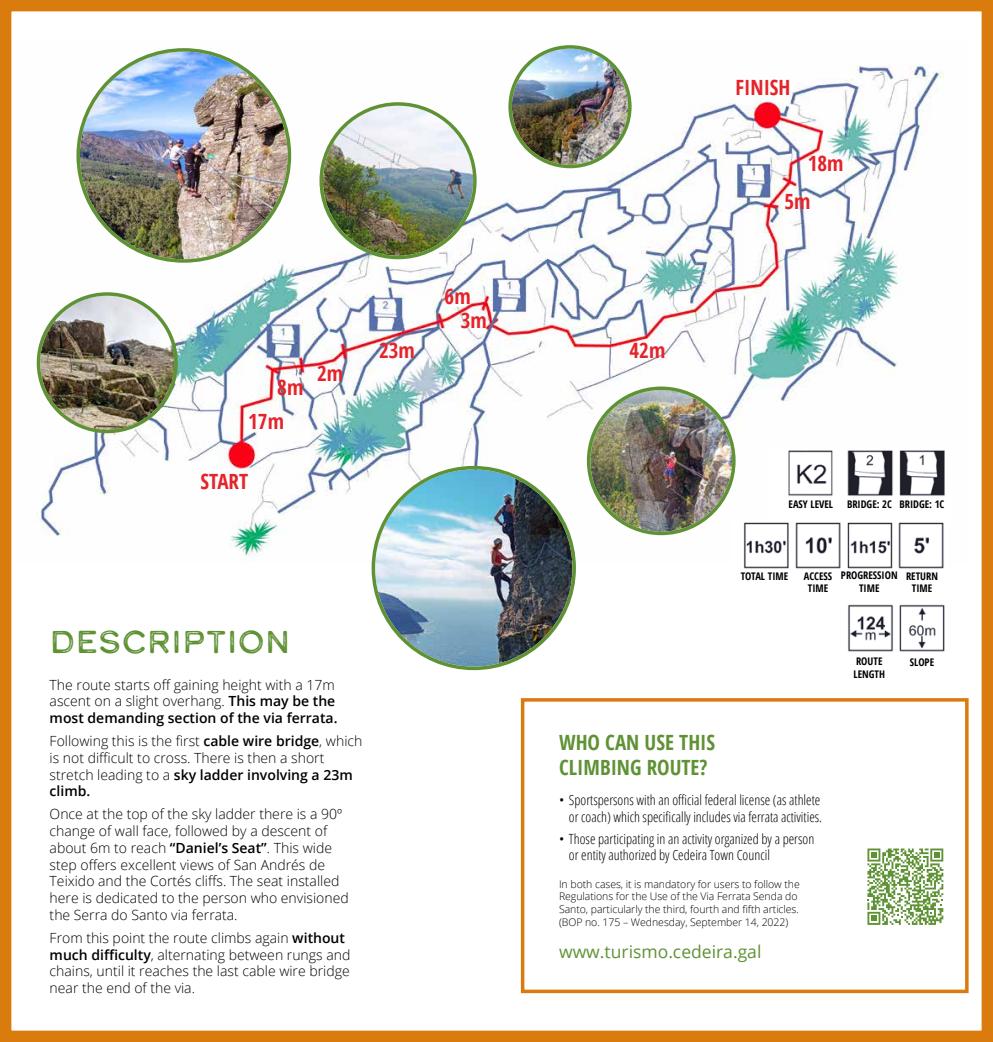
<style>
.page{position:relative;width:993px;height:1042px;background:#fff}
.page>*{position:absolute;margin:0;border:0;box-sizing:border-box;transform-origin:0 0}
.t1{font:31.5px "Calder Dark Grit";color:#5f9235}
.t2{font:700 condensed 21px/37.6px "Open Sans";color:#e5232a}
.t3{font:700 condensed 21px/25.2px "Open Sans";color:#5f9235}
.t4{font:17.5px "Open Sans";color:#5f9235}
.t5{font:300 14px/16.8px "Open Sans";color:#000}
.t6{font:300 condensed 14px/16.8px "Open Sans";color:#000;text-align:right}
.t7{font:300 10.5px/12.6px "Open Sans";letter-spacing:-.005em;color:#000}
.t8{font:700 condensed 10.5px/12.6px "Open Sans";color:#000;text-align:center}
.s1{font-weight:600}
</style>
<div class="page">
<img style="left:0;top:0;width:992px;height:1042px">
<h2 class="t2" style="left:248px;top:369px;width:57px;line-height:34.3px;text-indent:29px">8m<br>17m</h2>
<h2 class="t2" style="left:317px;top:354px;width:28px">2m</h2>
<h2 class="t2" style="left:200px;top:462px;width:49px">START</h2>
<h2 class="t2" style="left:379px;top:331px;width:37px">23m</h2>
<h2 class="t2" style="left:444px;top:277px;width:28px">6m</h2>
<h2 class="t2" style="left:460px;top:301px;width:28px">3m</h2>
<h1 class="t1" style="left:50px;top:620px;width:242px">DESCRIPTION</h1>
<p class="t5" style="left:50px;top:676px;width:289px">The route starts off gaining height with a 17m ascent on a slight overhang. <span class="s1">This may be the most demanding section of the via ferrata.</span></p>
<p class="t5" style="left:50px;top:732px;width:314px">Following this is the first <span class="s1">cable wire bridge</span>, which is not difficult to cross. There is then a short stretch leading to a <span class="s1">sky ladder involving a 23m climb.</span></p>
<p class="t5" style="left:50px;top:805px;width:300px">Once at the top of the sky ladder there is a 90º change of wall face, followed by a descent of about 6m to reach <span class="s1">“Daniel’s Seat”</span>. This wide step offers excellent views of San Andrés de Teixido and the Cortés cliffs. The seat installed here is dedicated to the person who envisioned the Serra do Santo via ferrata.</p>
<p class="t5" style="left:50px;top:929px;width:302px">From this point the route climbs again <span class="s1">without much difficulty</span>, alternating between rungs and chains, until it reaches the last cable wire bridge near the end of the via.</p>
<h2 class="t2" style="left:735px;top:68px;width:56px">FINISH</h2>
<h2 class="t2" style="left:629px;top:331px;width:37px">42m</h2>
<h2 class="t2" style="left:784px;top:144px;width:61px;text-indent:23px">18m<br>5m</h2>
<p class="t8" style="left:788px;top:497px;width:46px">EASY LEVEL</p>
<p class="t8" style="left:846px;top:497px;width:99px">BRIDGE: 2C BRIDGE: 1C</p>
<p class="t8" style="left:740px;top:569px;width:49px">TOTAL TIME</p>
<p class="t8" style="left:803px;top:569px;width:30px">ACCESS<br>TIME</p>
<p class="t8" style="left:840px;top:569px;width:58px">PROGRESSION<br>TIME</p>
<p class="t8" style="left:905px;top:569px;width:33px">RETURN<br>TIME</p>
<p class="t8" style="left:853px;top:655px;width:33px;text-align:left">ROUTE<br>LENGTH</p>
<p class="t8" style="left:909px;top:655px;width:26px">SLOPE</p>
<h2 class="t3" style="left:559px;top:729px;width:158px">WHO CAN USE THIS<br>CLIMBING ROUTE?</h2>
<p class="t6" style="left:559px;top:791px;width:264px">• Sportspersons with an official federal license (as athlete or coach) which specifically includes via ferrata activities.</p>
<p class="t6" style="left:568px;top:829px;width:247px;text-align:left;text-indent:-10px">• Those participating in an activity organized by a person or entity authorized by Cedeira Town Council</p>
<p class="t7" style="left:559px;top:877px;width:242px">In both cases, it is mandatory for users to follow the Regulations for the Use of the Via Ferrata Senda do Santo, particularly the third, fourth and fifth articles. (BOP no. 175 – Wednesday, September 14, 2022)</p>
<p class="t4" style="left:559px;top:939px;width:204px">www.turismo.cedeira.gal</p>
</div>
